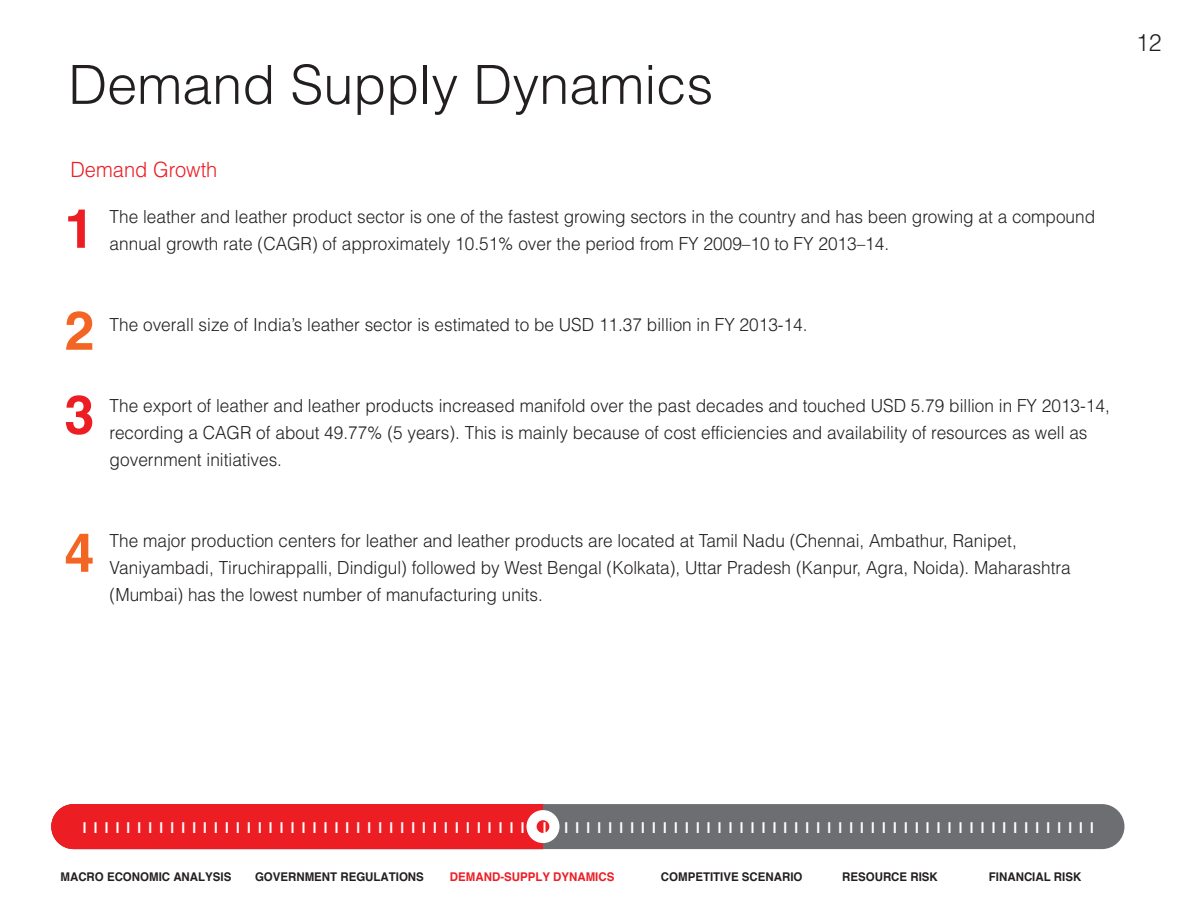
<style>
.page{position:relative;width:1188px;height:918px;background:#fff}
.page>*{position:absolute;margin:0;border:0;box-sizing:border-box;transform-origin:0 0}
.t1{font:300 54px "Helvetica";color:#231f20}
.t2{font:700 54px "Helvetica";color:#ed1d24}
.t3{font:700 54px "Helvetica";color:#f26522}
.t4{font:300 24px "Helvetica";color:#231f20;scale:.96 1}
.t5{font:300 21px "Helvetica";color:#ed1d24;scale:.96 1}
.t6{font:300 18px/27px "Helvetica";color:#231f20;scale:.96 1}
.t7{font:700 15px "Helvetica";color:#fff}
.t8{font:700 12px "Helvetica";color:#231f20;scale:.96 1}
.t9{font:700 12px "Helvetica";color:#ed1d24;scale:.96 1}
</style>
<div class="page">
<div style="left:51px;top:804px;width:1073px;height:45px;background:#6d6e71;border-radius:22px"></div>
<div style="left:51px;top:804px;width:492px;height:45px;background:#ed1d24"></div>
<div style="left:526px;top:810px;width:34px;height:33px;background:#fff;border-radius:50%"></div>
<div style="left:537px;top:820px;width:12px;height:13px;background:#ed1d24;border-radius:50%"></div>
<h1 class="t1" style="left:68px;top:51px;width:647px">Demand Supply Dynamics</h1>
<p class="t5" style="left:71px;top:156px;width:155px">Demand Growth</p>
<h1 class="t2" style="left:64px;top:195px;width:32px">1</h1>
<p class="t6" style="left:110px;top:203px;width:1028px">The leather and leather product sector is one of the fastest growing sectors in the country and has been growing at a compound annual growth rate (CAGR) of approximately 10.51% over the period from FY 2009–10 to FY 2013–14.</p>
<h1 class="t3" style="left:64px;top:297px;width:32px">2</h1>
<p class="t6" style="left:110px;top:311px;width:729px">The overall size of India’s leather sector is estimated to be USD 11.37 billion in FY 2013-14.</p>
<h1 class="t2" style="left:64px;top:381px;width:32px">3</h1>
<p class="t6" style="left:110px;top:392px;width:1043px">The export of leather and leather products increased manifold over the past decades and touched USD 5.79 billion in FY 2013-14, recording a CAGR of about 49.77% (5 years). This is mainly because of cost efficiencies and availability of resources as well as government initiatives.</p>
<h1 class="t3" style="left:64px;top:519px;width:32px">4</h1>
<p class="t6" style="left:110px;top:527px;width:1003px">The major production centers for leather and leather products are located at Tamil Nadu (Chennai, Ambathur, Ranipet,<br>Vaniyambadi, Tiruchirappalli, Dindigul) followed by West Bengal (Kolkata), Uttar Pradesh (Kanpur, Agra, Noida). Maharashtra (Mumbai) has the lowest number of manufacturing units.</p>
<h2 class="t4" style="left:1136px;top:27px;width:28px">12</h2>
<p class="t7" style="left:83px;top:818px;width:1013px">|||||||||||||||||||||||||||||||||||||||||||||||||||||||||||||||||||||||||||||||||||||||||||||</p>
<p class="t8" style="left:61px;top:870px;width:179px">MACRO ECONOMIC ANALYSIS</p>
<p class="t8" style="left:255px;top:870px;width:177px">GOVERNMENT REGULATIONS</p>
<p class="t9" style="left:450px;top:870px;width:173px">DEMAND-SUPPLY DYNAMICS</p>
<p class="t8" style="left:661px;top:870px;width:149px">COMPETITIVE SCENARIO</p>
<p class="t8" style="left:842px;top:870px;width:101px">RESOURCE RISK</p>
<p class="t8" style="left:989px;top:870px;width:98px">FINANCIAL RISK</p>
</div>
